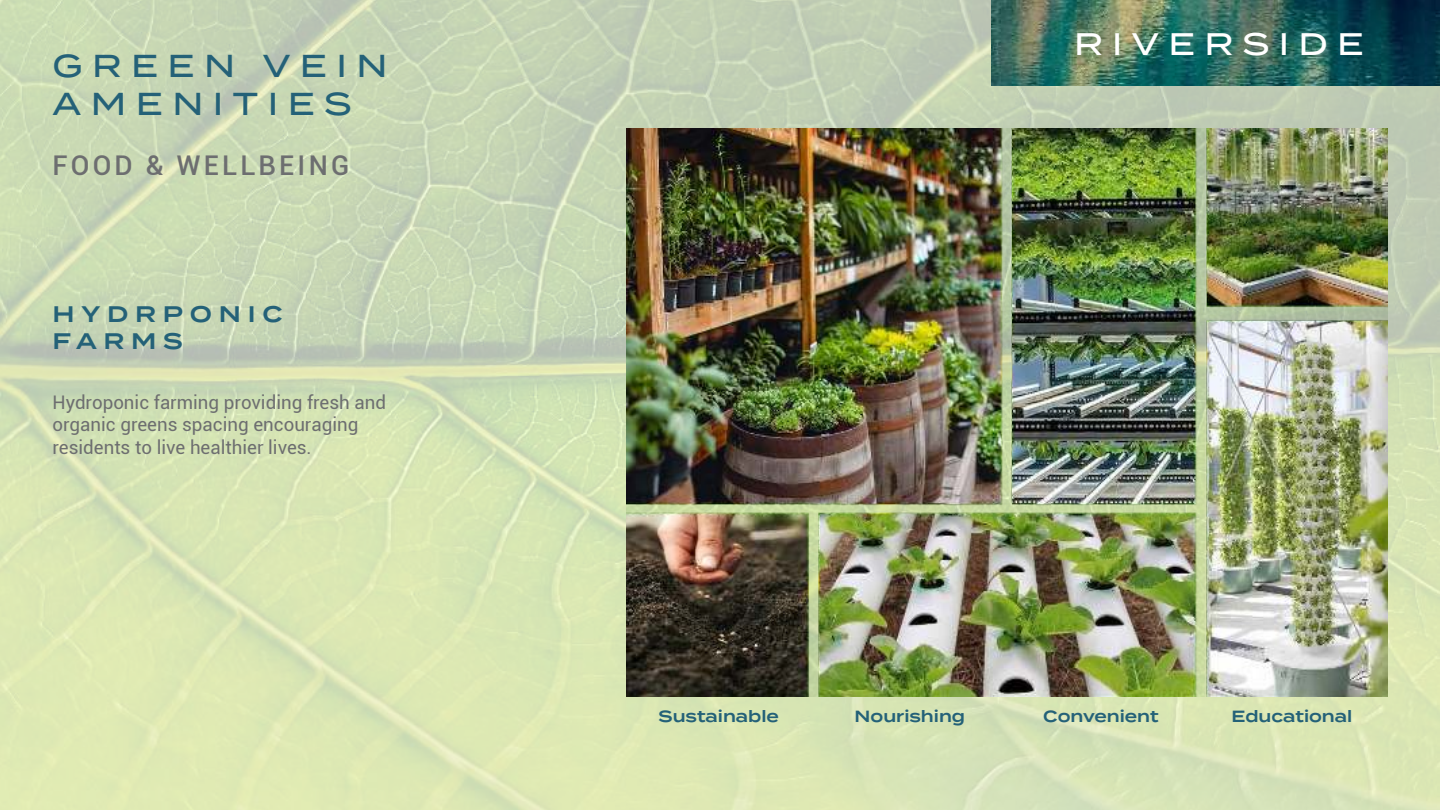
<style>
.page{position:relative;width:1440px;height:810px;background:#fff}
.page>*{position:absolute;margin:0;border:0;box-sizing:border-box;transform-origin:0 0}
.t1{font:500 31.72px/38px "Termina";letter-spacing:.3em;color:#246178}
.t2{font:500 31.12px "Termina";letter-spacing:.3em;color:#fff}
.t3{font:500 27.22px "Roboto";letter-spacing:.12em;color:#6d6e70}
.t4{font:600 22.5px/27px "Termina";letter-spacing:.3em;color:#246178}
.t5{font:18.75px/22.5px "Roboto";color:#6d6e70}
.t6{font:600 16.2px "Termina";color:#246178}
</style>
<div class="page">
<img style="left:0;top:0;width:1440px;height:810px">
<img style="left:992px;top:0;width:448px;height:86px">
<img style="left:626px;top:128px;width:762px;height:569px">
<h1 class="t1" style="left:52px;top:49px;width:337px">GREEN VEIN<br>AMENITIES</h1>
<h3 class="t3" style="left:52px;top:155px;width:298px">FOOD &amp; WELLBEING</h3>
<p class="t4" style="left:52px;top:303px;width:232px">HYDRPONIC<br>FARMS</p>
<p class="t5" style="left:52px;top:392px;width:335px">Hydroponic farming providing fresh and organic greens spacing encouraging residents to live healthier lives.</p>
<h2 class="t2" style="left:1074px;top:31px;width:291px">RIVERSIDE</h2>
<p class="t6" style="left:659px;top:710px;width:122px">Sustainable</p>
<p class="t6" style="left:855px;top:710px;width:112px">Nourishing</p>
<p class="t6" style="left:1043px;top:710px;width:117px">Convenient</p>
<p class="t6" style="left:1232px;top:710px;width:122px">Educational</p>
</div>
